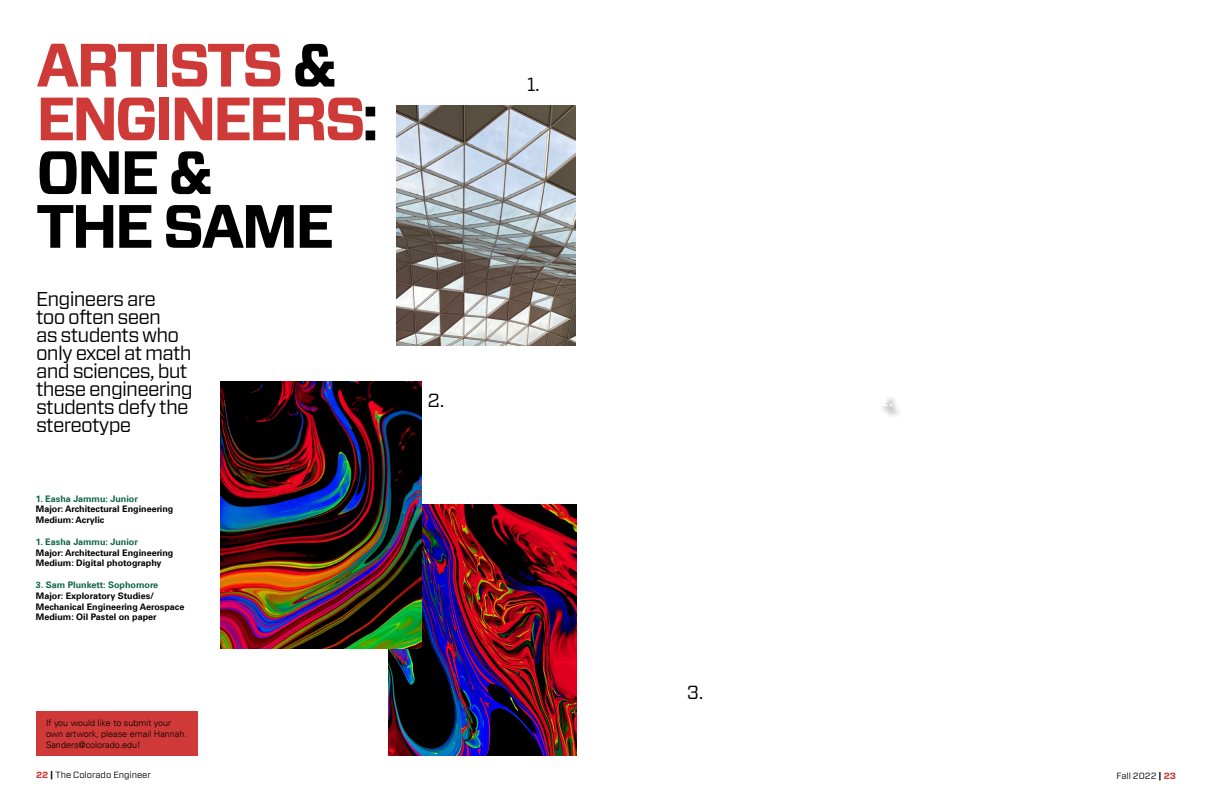
<style>
.page{position:relative;width:1224px;height:792px;background:#fff}
.page>*{position:absolute;margin:0;border:0;box-sizing:border-box;transform-origin:0 0}
.t1{font:700 61px/53.7px "Vitesse Sans";letter-spacing:-.05em;color:#ce3a38}
.t2{font:20px/18px "Vitesse Sans";letter-spacing:-.04em;color:#000}
.t3{font:19px "Vitesse";color:#000}
.t4{font:19px "Vitesse";color:#fff}
.t5{font:700 9px/10.8px "Univers LT";color:#000}
.t6{font:300 9px/10.8px "Univers LT";color:#000}
.t7{font:700 9px "Univers LT";color:#0e6545}
.t8{font:9px "Vitesse Sans";color:#000}
.s1{color:#000}
.s2{font-weight:700;color:#cf3938}
.s3{font-weight:700}
</style>
<div class="page">
<div style="left:36px;top:711px;width:162px;height:45px;background:#cf3938"></div>
<img style="left:396px;top:106px;width:180px;height:239px">
<img style="left:388px;top:504px;width:189px;height:252px">
<img style="left:221px;top:382px;width:200px;height:266px">
<h1 class="t1" style="left:36px;top:39px;width:344px">ARTISTS <span class="s1">&amp;<br></span>ENGINEERS<span class="s1">:<br>ONE &amp;<br>THE SAME</span></h1>
<h2 class="t2" style="left:36px;top:290px;width:158px">Engineers are<br>too often seen<br>as students who only excel at math and sciences, but these engineering students defy the stereotype</h2>
<p class="t7" style="left:36px;top:493px;width:103px">1. Easha Jammu: Junior</p>
<p class="t5" style="left:36px;top:504px;width:139px">Major: Architectural Engineering<br>Medium: Acrylic</p>
<p class="t7" style="left:36px;top:536px;width:103px">1. Easha Jammu: Junior</p>
<p class="t5" style="left:36px;top:547px;width:139px">Major: Architectural Engineering<br>Medium: Digital photography</p>
<p class="t7" style="left:36px;top:579px;width:124px">3. Sam Plunkett: Sophomore</p>
<p class="t5" style="left:36px;top:590px;width:150px">Major: Exploratory Studies/<br>Mechanical Engineering Aerospace<br>Medium: Oil Pastel on paper</p>
<p class="t6" style="left:46px;top:717px;width:142px">If you would like to submit your own artwork, please email Hannah.<br>Sanders@colorado.edu!</p>
<p class="t8" style="left:36px;top:768px;width:116px"><span class="s2">22</span> <span class="s3">|</span> The Colorado Engineer</p>
<h3 class="t3" style="left:527px;top:72px;width:14px">1.</h3>
<h3 class="t3" style="left:428px;top:388px;width:18px">2.</h3>
<h3 class="t4" style="left:876px;top:386px;width:18px">4.</h3>
<h3 class="t3" style="left:687px;top:680px;width:18px">3.</h3>
<p class="t8" style="left:1116px;top:769px;width:61px">Fall 2022 <span class="s3">|</span> <span class="s2">23</span></p>
</div>
